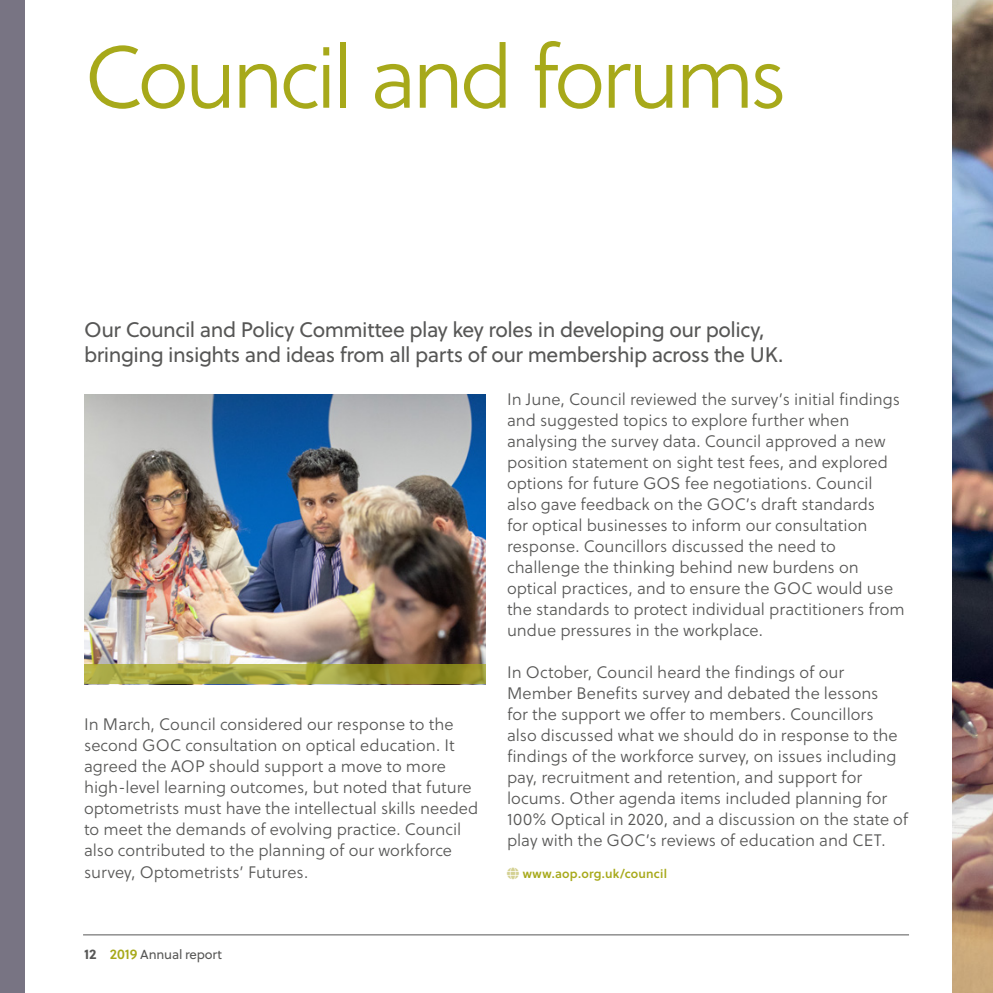
<style>
.page{position:relative;width:993px;height:993px;background:#fff}
.page>*{position:absolute;margin:0;border:0;box-sizing:border-box;transform-origin:0 0}
.t1{font:300 87.5px "Soleil";letter-spacing:-.055em;color:#a7a91a}
.t2{font:21px/24.5px "Soleil";letter-spacing:-.025em;color:#575756}
.t3{font:300 16.62px/21px "Soleil";color:#575756}
.t4{font:13.12px "Soleil";letter-spacing:-.01em;color:#575756}
.t5{font:600 12.25px "Soleil";letter-spacing:.015em;color:#a7a91a}
.s1{font-weight:700;font-size:14px}
.s2{font-weight:600;font-size:14px;color:#a7a91a}
</style>
<div class="page">
<div style="left:0;top:0;width:25px;height:992px;background:#787483"></div>
<hr style="left:83px;top:934px;width:825px;height:1px;background:#575756">
<img style="left:952px;top:0;width:40px;height:992px">
<img style="left:84px;top:394px;width:402px;height:270px">
<svg style="left:84px;top:664px;width:402px;height:20px;background:#a2a03b"></svg>
<h1 class="t1" style="left:84px;top:16px;width:704px">Council and forums</h1>
<p class="t2" style="left:84px;top:317px;width:700px">Our Council and Policy Committee play key roles in developing our policy, bringing insights and ideas from all parts of our membership across the UK.</p>
<p class="t3" style="left:84px;top:713px;width:396px">In March, Council considered our response to the second GOC consultation on optical education. It agreed the AOP should support a move to more high-level learning outcomes, but noted that future optometrists must have the intellectual skills needed to meet the demands of evolving practice. Council also contributed to the planning of our workforce survey, Optometrists’ Futures.</p>
<p class="t4" style="left:84px;top:944px;width:139px"><span class="s1">12</span> <span class="s2">2019</span> Annual report</p>
<p class="t3" style="left:507px;top:388px;width:399px">In June, Council reviewed the survey’s initial findings and suggested topics to explore further when analysing the survey data. Council approved a new position statement on sight test fees, and explored options for future GOS fee negotiations. Council also gave feedback on the GOC’s draft standards<br>for optical businesses to inform our consultation response. Councillors discussed the need to challenge the thinking behind new burdens on optical practices, and to ensure the GOC would use the standards to protect individual practitioners from undue pressures in the workplace.</p>
<p class="t3" style="left:507px;top:661px;width:402px">In October, Council heard the findings of our Member Benefits survey and debated the lessons<br>for the support we offer to members. Councillors<br>also discussed what we should do in response to the findings of the workforce survey, on issues including pay, recruitment and retention, and support for locums. Other agenda items included planning for 100% Optical in 2020, and a discussion on the state of play with the GOC’s reviews of education and CET.</p>
<p class="t5" style="left:522px;top:863px;width:146px">www.aop.org.uk/council</p>
</div>
